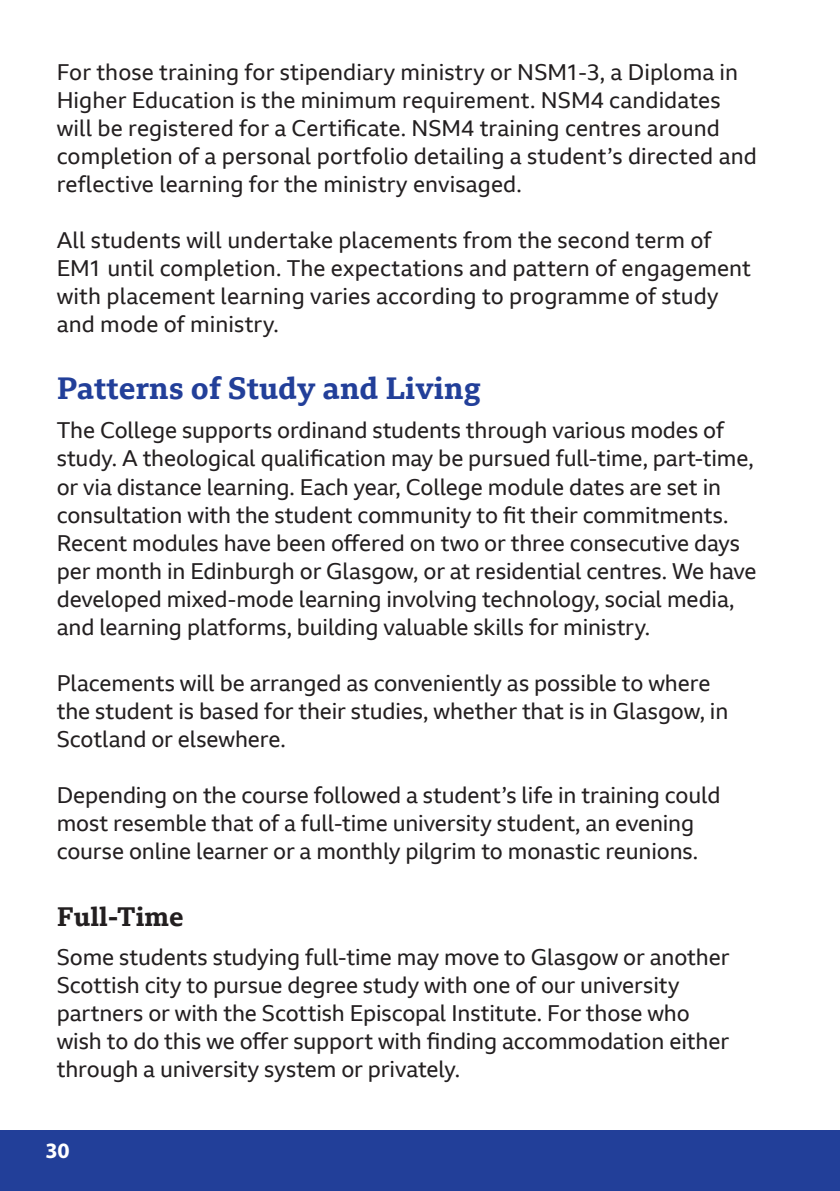
<style>
.page{position:relative;width:840px;height:1191px;background:#fff}
.page>*{position:absolute;margin:0;border:0;box-sizing:border-box;transform-origin:0 0}
.t1{font:700 30px "BBC Reith Serif";color:#223f99}
.t2{font:700 26px "BBC Reith Serif";color:#231f20}
.t3{font:22px/28px "BBC Reith Sans";letter-spacing:-.005em;color:#231f20}
.t4{font:700 22px "Myriad Pro";color:#fff}
</style>
<div class="page">
<div style="left:0;top:1130px;width:839px;height:61px;background:#223f99"></div>
<p class="t3" style="left:57px;top:58px;width:701px">For those training for stipendiary ministry or NSM1-3, a Diploma in Higher Education is the minimum requirement. NSM4 candidates will be registered for a Certificate. NSM4 training centres around completion of a personal portfolio detailing a student’s directed and reflective learning for the ministry envisaged.</p>
<p class="t3" style="left:57px;top:226px;width:695px">All students will undertake placements from the second term of EM1 until completion. The expectations and pattern of engagement with placement learning varies according to programme of study and mode of ministry.</p>
<h1 class="t1" style="left:57px;top:369px;width:425px">Patterns of Study and Living</h1>
<p class="t3" style="left:57px;top:416px;width:701px">The College supports ordinand students through various modes of study. A theological qualification may be pursued full-time, part-time, or via distance learning. Each year, College module dates are set in consultation with the student community to fit their commitments.<br>Recent modules have been offered on two or three consecutive days per month in Edinburgh or Glasgow, or at residential centres. We have developed mixed-mode learning involving technology, social media, and learning platforms, building valuable skills for ministry.</p>
<p class="t3" style="left:57px;top:668px;width:672px">Placements will be arranged as conveniently as possible to where the student is based for their studies, whether that is in Glasgow, in<br>Scotland or elsewhere.</p>
<p class="t3" style="left:57px;top:780px;width:665px">Depending on the course followed a student’s life in training could most resemble that of a full-time university student, an evening course online learner or a monthly pilgrim to monastic reunions.</p>
<p class="t2" style="left:57px;top:900px;width:128px">Full-Time</p>
<p class="t3" style="left:57px;top:943px;width:673px">Some students studying full-time may move to Glasgow or another Scottish city to pursue degree study with one of our university partners or with the Scottish Episcopal Institute. For those who wish to do this we offer support with finding accommodation either through a university system or privately.</p>
<p class="t4" style="left:45px;top:1138px;width:26px">30</p>
</div>
